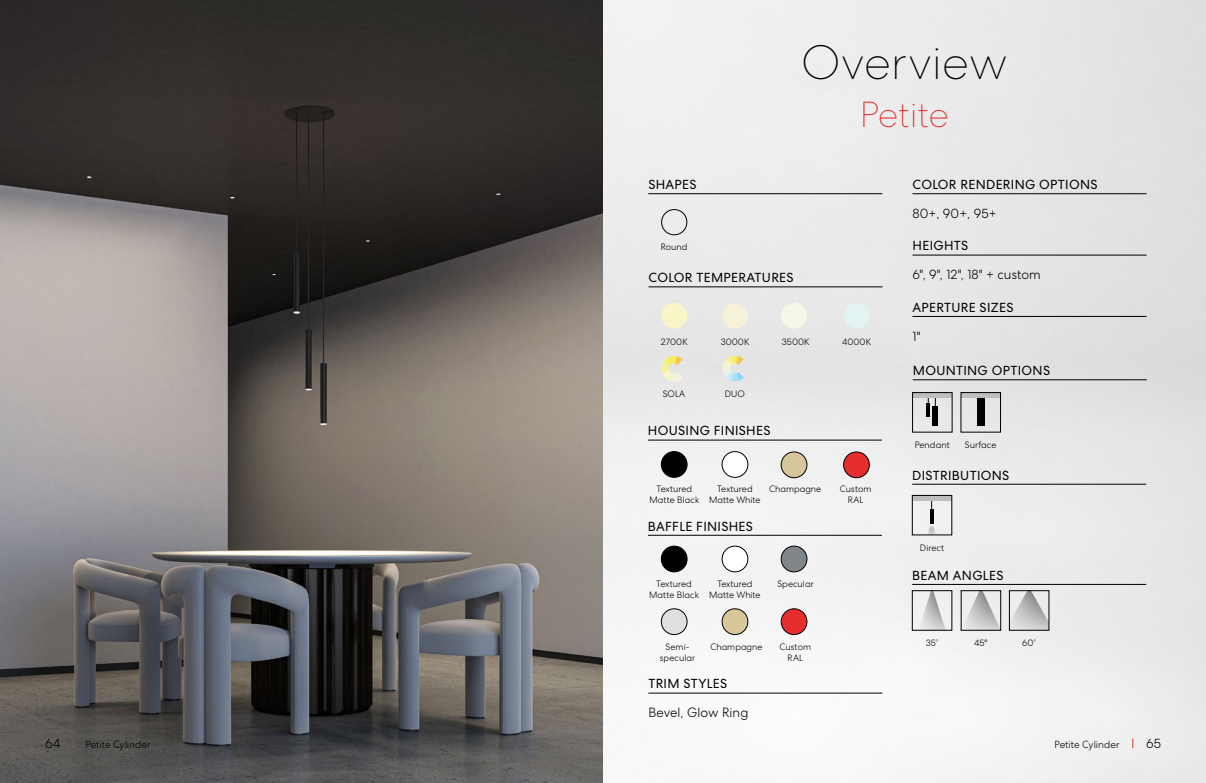
<style>
.page{position:relative;width:1206px;height:783px;background:#fff}
.page>*{position:absolute;margin:0;border:0;box-sizing:border-box;transform-origin:0 0}
.t1{font:100 48px "Centra No 2";letter-spacing:.01em;color:#000}
.t2{font:100 36px "Centra No 2";letter-spacing:.005em;color:#e52e2d}
.t3{font:13px "Centra No 2";letter-spacing:.025em;color:#000}
.t4{font:300 13px "Centra No 2";letter-spacing:.01em;color:#000}
.t5{font:300 13px "Centra No 2";color:#000101}
.t6{font:300 10px "Centra No 2";letter-spacing:.005em;color:#000101}
.t7{font:300 9px/11px "Centra No 2";letter-spacing:.01em;color:#000;text-align:center}
</style>
<div class="page">
<img style="left:0;top:0;width:1206px;height:783px">
<hr style="left:913px;top:194px;width:234px;height:1px;background:#000">
<hr style="left:648px;top:693px;width:234px;height:1px;background:#000">
<hr style="left:913px;top:255px;width:234px;height:1px;background:#000">
<hr style="left:912px;top:316px;width:234px;height:1px;background:#000">
<hr style="left:648px;top:194px;width:234px;height:1px;background:#000">
<div style="left:661px;top:209px;width:26px;height:26px;border:1px solid #000;border-radius:50%"></div>
<hr style="left:648px;top:535px;width:234px;height:1px;background:#000">
<div style="left:661px;top:546px;width:26px;height:26px;background:#000;border-radius:50%"></div>
<div style="left:661px;top:546px;width:26px;height:26px;border:1px solid #000;border-radius:50%"></div>
<hr style="left:912px;top:484px;width:234px;height:1px;background:#000">
<hr style="left:930px;top:509px;width:3px;height:14px;background:#000101">
<div style="left:912px;top:495px;width:40px;height:6px;background:#bcbec0"></div>
<div style="left:912px;top:495px;width:40px;height:40px;border:1px solid #000"></div>
<svg style="left:928px;top:524px;width:7px;height:11px"></svg>
<hr style="left:913px;top:380px;width:234px;height:1px;background:#000">
<div style="left:912px;top:392px;width:40px;height:6px;background:#bcbec0"></div>
<div style="left:912px;top:392px;width:40px;height:40px;border:1px solid #000101"></div>
<hr style="left:926px;top:403px;width:4px;height:13px;background:#000101">
<div style="left:933px;top:406px;width:5px;height:20px;background:#000101"></div>
<hr style="left:912px;top:584px;width:234px;height:1px;background:#000">
<div style="left:961px;top:392px;width:40px;height:6px;background:#bcbec0"></div>
<div style="left:961px;top:392px;width:40px;height:40px;border:1px solid #000101"></div>
<div style="left:977px;top:398px;width:8px;height:28px;background:#000101"></div>
<hr style="left:648px;top:440px;width:234px;height:1px;background:#000">
<div style="left:661px;top:452px;width:26px;height:25px;background:#000;border-radius:50%"></div>
<div style="left:661px;top:451px;width:26px;height:26px;border:1px solid #000;border-radius:50%"></div>
<div style="left:722px;top:452px;width:26px;height:25px;background:#fff;border-radius:50%"></div>
<div style="left:722px;top:451px;width:26px;height:26px;border:1px solid #000;border-radius:50%"></div>
<div style="left:722px;top:546px;width:26px;height:26px;background:#fff;border-radius:50%"></div>
<div style="left:722px;top:546px;width:26px;height:26px;border:1px solid #000;border-radius:50%"></div>
<div style="left:844px;top:452px;width:25px;height:26px;background:#e52e2d;border-radius:50%"></div>
<div style="left:843px;top:452px;width:26px;height:26px;border:1px solid #000;border-radius:50%"></div>
<div style="left:781px;top:546px;width:26px;height:26px;background:#808689;border-radius:50%"></div>
<div style="left:781px;top:546px;width:26px;height:26px;border:1px solid #000;border-radius:50%"></div>
<div style="left:781px;top:452px;width:26px;height:26px;background:#d7c69a;border-radius:50%"></div>
<div style="left:781px;top:452px;width:26px;height:26px;border:1px solid #000;border-radius:50%"></div>
<div style="left:661px;top:609px;width:26px;height:26px;background:#dfdfe1;border-radius:50%"></div>
<div style="left:661px;top:609px;width:26px;height:26px;border:1px solid #000;border-radius:50%"></div>
<div style="left:722px;top:609px;width:26px;height:26px;background:#d8c799;border-radius:50%"></div>
<div style="left:722px;top:609px;width:26px;height:26px;border:1px solid #000;border-radius:50%"></div>
<div style="left:781px;top:609px;width:26px;height:26px;background:#e52e2d;border-radius:50%"></div>
<div style="left:781px;top:609px;width:26px;height:26px;border:1px solid #000;border-radius:50%"></div>
<svg style="left:1011px;top:593px;width:36px;height:35px"></svg>
<svg style="left:963px;top:593px;width:36px;height:35px"></svg>
<svg style="left:917px;top:593px;width:31px;height:35px"></svg>
<hr style="left:648px;top:287px;width:234px;height:1px;background:#000">
<div style="left:661px;top:303px;width:26px;height:26px;background:#f8f6c6;border-radius:50%"></div>
<div style="left:722px;top:303px;width:26px;height:26px;background:#f6f2da;border-radius:50%"></div>
<div style="left:781px;top:303px;width:26px;height:26px;background:#f3f8e8;border-radius:50%"></div>
<div style="left:844px;top:303px;width:25px;height:26px;background:#e3f3f1;border-radius:50%"></div>
<svg style="left:661px;top:356px;width:22px;height:26px"></svg>
<svg style="left:722px;top:356px;width:22px;height:25px"></svg>
<h3 class="t3" style="left:648px;top:177px;width:50px">SHAPES</h3>
<h1 class="t1" style="left:801px;top:35px;width:208px">Overview</h1>
<h2 class="t2" style="left:860px;top:94px;width:90px">Petite</h2>
<h3 class="t3" style="left:913px;top:177px;width:187px">COLOR RENDERING OPTIONS</h3>
<h3 class="t4" style="left:913px;top:206px;width:86px">80+, 90+, 95+</h3>
<p class="t7" style="left:661px;top:242px;width:28px">Round</p>
<h3 class="t3" style="left:648px;top:270px;width:147px">COLOR TEMPERATURES</h3>
<p class="t7" style="left:661px;top:336px;width:28px">2700K</p>
<p class="t7" style="left:721px;top:336px;width:30px">3000K</p>
<p class="t7" style="left:782px;top:336px;width:29px">3500K</p>
<p class="t7" style="left:842px;top:336px;width:31px">4000K</p>
<p class="t7" style="left:663px;top:388px;width:24px">SOLA</p>
<p class="t7" style="left:725px;top:388px;width:22px">DUO</p>
<h3 class="t3" style="left:648px;top:423px;width:124px">HOUSING FINISHES</h3>
<p class="t7" style="left:649px;top:484px;width:51px">Textured<br>Matte Black</p>
<p class="t7" style="left:709px;top:484px;width:53px">Textured<br>Matte White</p>
<p class="t7" style="left:769px;top:484px;width:54px">Champagne</p>
<p class="t7" style="left:840px;top:484px;width:33px">Custom<br>RAL</p>
<h3 class="t3" style="left:648px;top:519px;width:107px">BAFFLE FINISHES</h3>
<p class="t7" style="left:649px;top:579px;width:51px">Textured<br>Matte Black</p>
<p class="t7" style="left:709px;top:579px;width:53px">Textured<br>Matte White</p>
<p class="t7" style="left:777px;top:579px;width:38px">Specular</p>
<p class="t7" style="left:660px;top:641px;width:37px">Semi&shy;specular</p>
<p class="t7" style="left:710px;top:641px;width:54px">Champagne</p>
<p class="t7" style="left:780px;top:641px;width:33px">Custom<br>RAL</p>
<h3 class="t3" style="left:648px;top:676px;width:80px">TRIM STYLES</h3>
<h3 class="t4" style="left:648px;top:706px;width:102px">Bevel, Glow Ring</h3>
<h3 class="t3" style="left:913px;top:238px;width:57px">HEIGHTS</h3>
<h3 class="t4" style="left:913px;top:268px;width:130px">6", 9", 12", 18" + custom</h3>
<h3 class="t3" style="left:912px;top:300px;width:102px">APERTURE SIZES</h3>
<h3 class="t4" style="left:912px;top:329px;width:10px">1"</h3>
<h3 class="t3" style="left:913px;top:363px;width:139px">MOUNTING OPTIONS</h3>
<p class="t7" style="left:915px;top:439px;width:36px">Pendant</p>
<p class="t7" style="left:965px;top:439px;width:33px">Surface</p>
<h3 class="t3" style="left:912px;top:468px;width:99px">DISTRIBUTIONS</h3>
<p class="t7" style="left:920px;top:542px;width:26px">Direct</p>
<h3 class="t3" style="left:912px;top:568px;width:93px">BEAM ANGLES</h3>
<p class="t7" style="left:926px;top:637px;width:14px">35<sup>º</sup></p>
<p class="t7" style="left:974px;top:637px;width:15px">45°</p>
<p class="t7" style="left:1022px;top:637px;width:15px">60<sup>º</sup></p>
<h3 class="t5" style="left:45px;top:736px;width:17px">64</h3>
<p class="t6" style="left:85px;top:739px;width:67px">Petite Cylinder</p>
<p class="t6" style="left:1054px;top:739px;width:67px">Petite Cylinder</p>
<h3 class="t5" style="left:1146px;top:736px;width:16px">65</h3>
</div>
